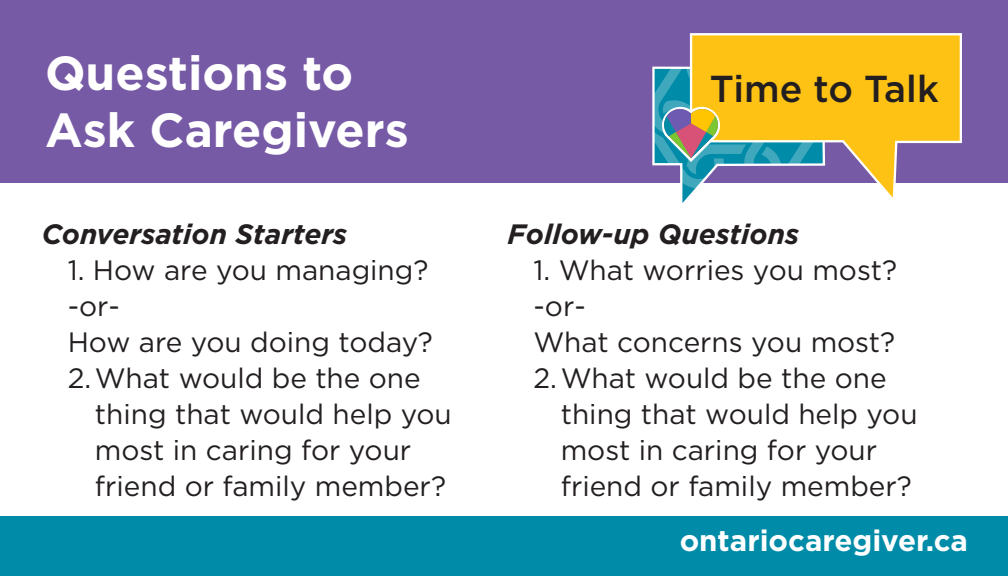
<style>
.page{position:relative;width:1008px;height:576px;background:#fff}
.page>*{position:absolute;margin:0;border:0;box-sizing:border-box;transform-origin:0 0}
.t1{font:700 47.6px/57.2px "Gotham";color:#fff}
.t2{font:500 37.6px "Gotham";color:#231f20}
.t3{font:700 29.6px "Gotham";color:#fff}
.CF_body_text{font:28px/36px "Gotham";color:#231f20}
.CF_body_text-2{font:italic 700 28px "Gotham";color:#231f20}
</style>
<div class="page">
<div style="left:0;top:517px;width:1008px;height:59px;background:#008ca8"></div>
<div style="left:0;top:0;width:1008px;height:183px;background:#775aa6"></div>
<svg style="left:652px;top:66px;width:37px;height:137px"></svg>
<svg style="left:689px;top:33px;width:273px;height:165px"></svg>
<svg style="left:653px;top:68px;width:166px;height:127px"></svg>
<p class="t1" style="left:45px;top:44px;width:365px">Questions to<br>Ask Caregivers</p>
<p class="CF_body_text-2" style="left:42px;top:215px;width:307px">Conversation Starters</p>
<p class="CF_body_text" style="left:68px;top:251px;width:362px">1. How are you managing?</p>
<p class="CF_body_text" style="left:68px;top:287px;width:54px">-or-</p>
<p class="CF_body_text" style="left:68px;top:323px;width:367px">How are you doing today?</p>
<p class="CF_body_text" style="left:95px;top:359px;width:358px;text-indent:-27px">2. What would be the one thing that would help you most in caring for your friend or family member?</p>
<p class="t2" style="left:710px;top:64px;width:230px">Time to Talk</p>
<p class="CF_body_text-2" style="left:508px;top:215px;width:293px">Follow-up Questions</p>
<p class="CF_body_text" style="left:534px;top:251px;width:365px">1. What worries you most?</p>
<p class="CF_body_text" style="left:534px;top:287px;width:54px">-or-</p>
<p class="CF_body_text" style="left:534px;top:323px;width:363px">What concerns you most?</p>
<p class="CF_body_text" style="left:561px;top:359px;width:358px;text-indent:-27px">2. What would be the one thing that would help you most in caring for your friend or family member?</p>
<p class="t3" style="left:680px;top:521px;width:290px">ontariocaregiver.ca</p>
</div>
